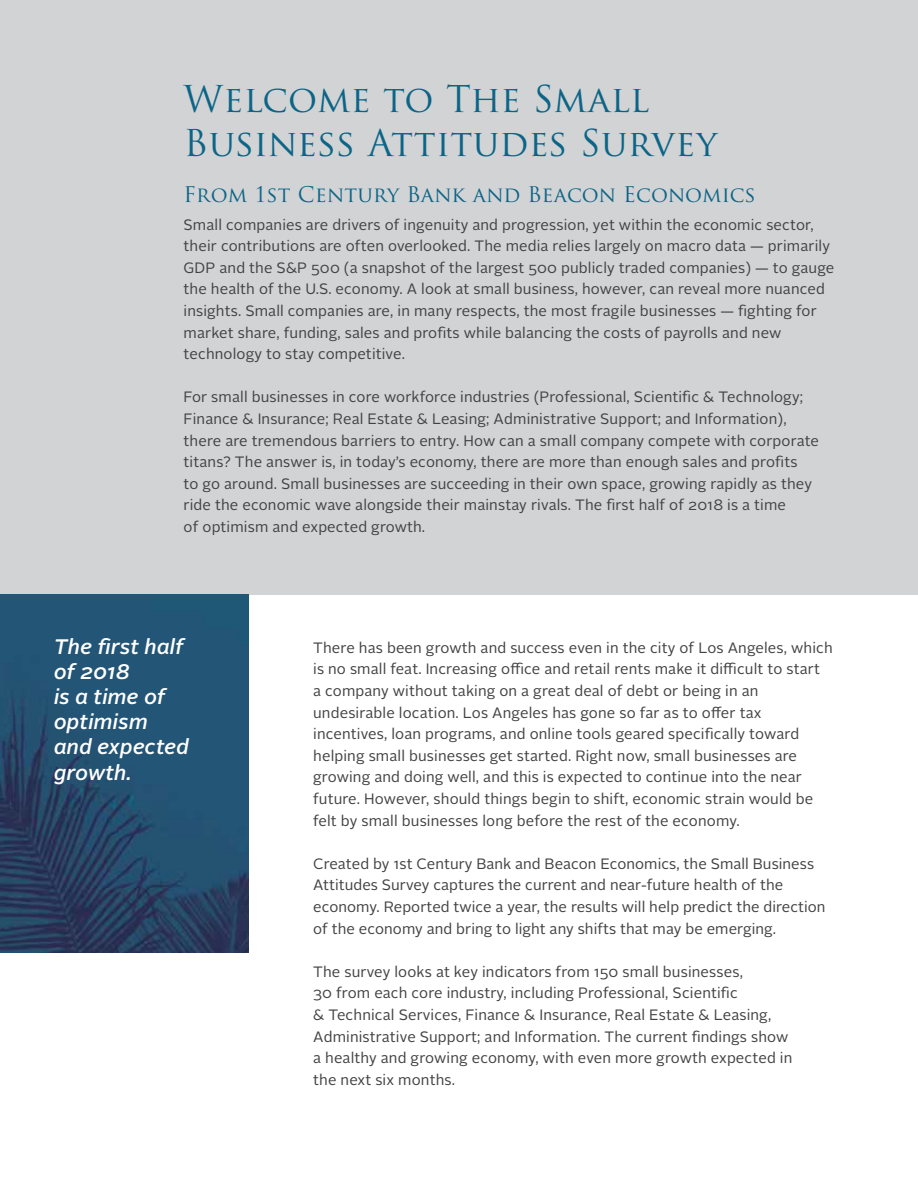
<style>
.page{position:relative;width:918px;height:1188px;background:#fff}
.page>*{position:absolute;margin:0;border:0;box-sizing:border-box;transform-origin:0 0}
.t1{font:36px/43.2px "Trajan Pro";letter-spacing:.01em;color:#0c6486}
.t2{font:italic 500 21px/25.2px "Alright Sans";letter-spacing:.01em;color:#fff}
.t3{font:21px "Trajan Pro";letter-spacing:.01em;color:#0c6486}
.t4{font:15px/21.6px "Alright Sans";letter-spacing:.01em;color:#424243}
</style>
<div class="page">
<div style="left:0;top:0;width:918px;height:594px;background:#d1d3d5"></div>
<img style="left:0;top:594px;width:249px;height:359px">
<h1 class="t1" style="left:184px;top:77px;width:535px">Welcome to The Small<br>Business Attitudes Survey</h1>
<h2 class="t3" style="left:184px;top:181px;width:574px">From 1st Century Bank and Beacon Economics</h2>
<p class="t4" style="left:184px;top:214px;width:652px">Small companies are drivers of ingenuity and progression, yet within the economic sector, their contributions are often overlooked. The media relies largely on macro data — primarily GDP and the S&amp;P 500 (a snapshot of the largest 500 publicly traded companies) — to gauge the health of the U.S. economy. A look at small business, however, can reveal more nuanced insights. Small companies are, in many respects, the most fragile businesses — fighting for market share, funding, sales and profits while balancing the costs of payrolls and new technology to stay competitive.</p>
<p class="t4" style="left:184px;top:387px;width:637px">For small businesses in core workforce industries (Professional, Scientific &amp; Technology; Finance &amp; Insurance; Real Estate &amp; Leasing; Administrative Support; and Information), there are tremendous barriers to entry. How can a small company compete with corporate titans? The answer is, in today’s economy, there are more than enough sales and profits<br>to go around. Small businesses are succeeding in their own space, growing rapidly as they ride the economic wave alongside their mainstay rivals. The first half of 2018 is a time<br>of optimism and expected growth.</p>
<h2 class="t2" style="left:54px;top:634px;width:137px">The first half of 2018<br>is a time of optimism and expected growth.</h2>
<p class="t4" style="left:313px;top:637px;width:521px">There has been growth and success even in the city of Los Angeles, which is no small feat. Increasing office and retail rents make it difficult to start<br>a company without taking on a great deal of debt or being in an undesirable location. Los Angeles has gone so far as to offer tax incentives, loan programs, and online tools geared specifically toward helping small businesses get started. Right now, small businesses are growing and doing well, and this is expected to continue into the near future. However, should things begin to shift, economic strain would be felt by small businesses long before the rest of the economy.</p>
<p class="t4" style="left:313px;top:853px;width:514px">Created by 1st Century Bank and Beacon Economics, the Small Business Attitudes Survey captures the current and near-future health of the economy. Reported twice a year, the results will help predict the direction of the economy and bring to light any shifts that may be emerging.</p>
<p class="t4" style="left:313px;top:961px;width:481px">The survey looks at key indicators from 150 small businesses,<br>30 from each core industry, including Professional, Scientific<br>&amp; Technical Services, Finance &amp; Insurance, Real Estate &amp; Leasing, Administrative Support; and Information. The current findings show a healthy and growing economy, with even more growth expected in the next six months.</p>
</div>
